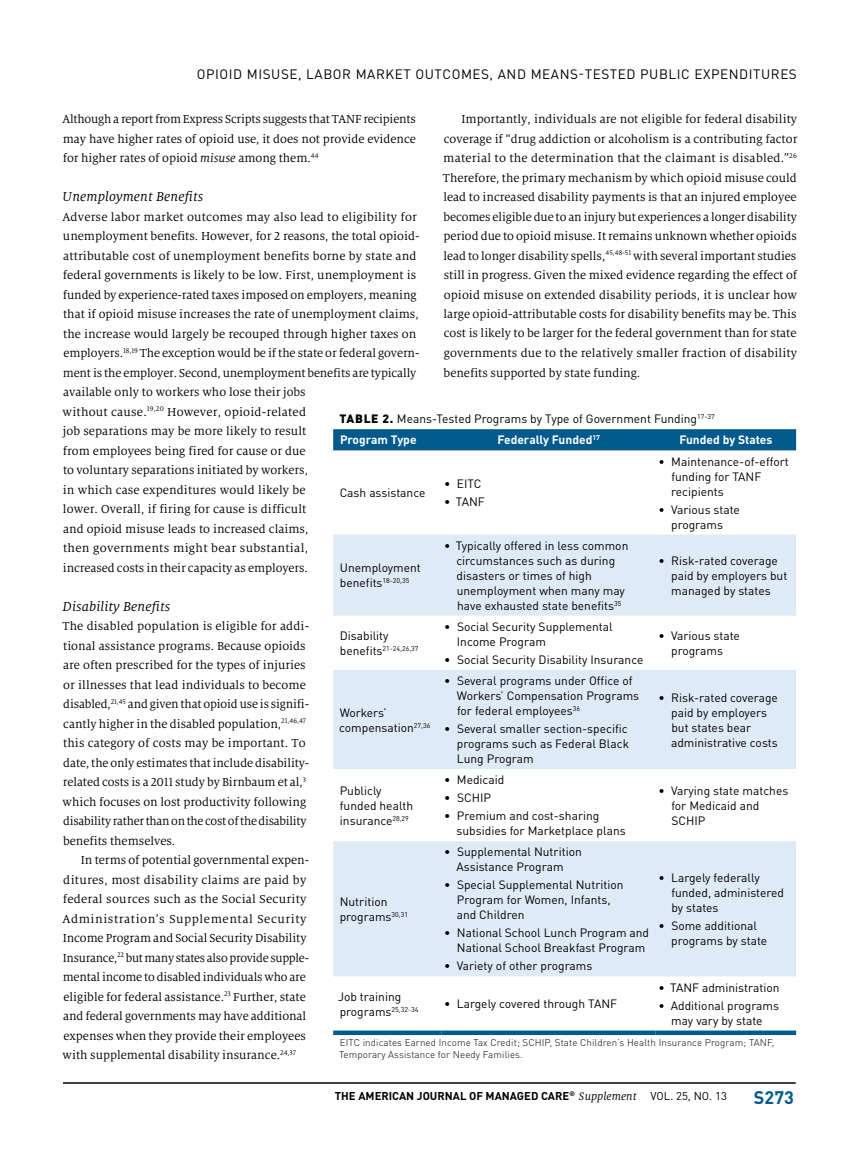
<style>
.page{position:relative;width:851px;height:1161px;background:#fff}
.page>*{position:absolute;margin:0;border:0;box-sizing:border-box;transform-origin:0 0}
.t1{font:700 18px "DINOT";color:#005a8e}
.t2{font:italic 14.25px "Milo Serif OT";letter-spacing:.01em;color:#000}
.t3{font:13.5px "DINOT";letter-spacing:.04em;color:#000}
.t4{font:12.75px/19.5px "Milo Serif OT";color:#000}
.t5{font:12px/15px "DINOT";color:#000}
.t6{font:700 12px "DINOT";color:#fff}
.t7{font:700 11.25px "DINOT";color:#000}
.t8{font:300 9.75px/12px "DINOT";letter-spacing:.01em;color:#000}
.t9{font:7.05px "DINOT";color:#000}
.s1{font-style:italic}
.s2{font-weight:900}
.s3{font-weight:700;color:#fff}
.s4{font-size:12px}
.s5{font-family:"Milo Serif OT";font-weight:400;font-style:italic;font-size:12px}
.s6{font-weight:400}
</style>
<div class="page">
<hr style="left:63px;top:1082px;width:732px;height:2px;background:#000">
<div style="left:333px;top:429px;width:463px;height:21px;background:#005a8e"></div>
<svg style="left:333px;top:535px;width:463px;height:441px;fill:#dfeaf7"></svg>
<hr style="left:333px;top:1031px;width:108px;height:4px;background:#005a8e">
<hr style="left:441px;top:1031px;width:214px;height:4px;background:#005a8e">
<hr style="left:655px;top:1031px;width:141px;height:4px;background:#005a8e">
<p class="t3" style="left:197px;top:66px;width:601px">OPIOID MISUSE, LABOR MARKET OUTCOMES, AND MEANS-TESTED PUBLIC EXPENDITURES</p>
<p class="t4" style="left:62px;top:110px;width:355px;text-align:justify">Although a report from Express Scripts suggests that TANF recipients may have higher rates of opioid use, it does not provide evidence for higher rates of opioid <span class="s1">misuse</span> among them.<sup>44</sup></p>
<p class="t2" style="left:62px;top:189px;width:143px">Unemployment Benefits</p>
<p class="t4" style="left:62px;top:207px;width:358px">Adverse labor market outcomes may also lead to eligibility for unemployment benefits. However, for 2 reasons, the total opioid&shy;attributable cost of unemployment benefits borne by state and federal governments is likely to be low. First, unemployment is funded by experience-rated taxes imposed on employers, meaning that if opioid misuse increases the rate of unemployment claims, the increase would largely be recouped through higher taxes on employers.<sup>18,19</sup> The exception would be if the state or federal govern&shy;ment is the employer. Second, unemployment benefits are typically available only to workers who lose their jobs<br>without cause.<sup>19,20</sup> However, opioid-related<br>job separations may be more likely to result<br>from employees being fired for cause or due<br>to voluntary separations initiated by workers,<br>in which case expenditures would likely be<br>lower. Overall, if firing for cause is difficult<br>and opioid misuse leads to increased claims,<br>then governments might bear substantial,<br>increased costs in their capacity as employers.</p>
<p class="t2" style="left:63px;top:599px;width:109px">Disability Benefits</p>
<p class="t4" style="left:62px;top:617px;width:248px">The disabled population is eligible for addi&shy;tional assistance programs. Because opioids are often prescribed for the types of injuries or illnesses that lead individuals to become disabled,<sup>21,45</sup> and given that opioid use is signifi&shy;cantly higher in the disabled population,<sup>21,46,47 </sup>this category of costs may be important. To date, the only estimates that include disability&shy;related costs is a 2011 study by Birnbaum et al,<sup>3 </sup>which focuses on lost productivity following disability rather than on the cost of the disability benefits themselves.</p>
<p class="t4" style="left:62px;top:851px;width:248px;text-indent:18px">In terms of potential governmental expen&shy;ditures, most disability claims are paid by federal sources such as the Social Security Administration’s Supplemental Security Income Program and Social Security Disability Insurance,<sup>22</sup> but many states also provide supple&shy;mental income to disabled individuals who are eligible for federal assistance.<sup>23</sup> Further, state and federal governments may have additional expenses when they provide their employees with supplemental disability insurance.<sup>24,37</sup></p>
<p class="t4" style="left:443px;top:110px;width:356px;text-align:justify;text-indent:18px">Importantly, individuals are not eligible for federal disability coverage if “drug addiction or alcoholism is a contributing factor material to the determination that the claimant is disabled.”<sup>26<br></sup>Therefore, the primary mechanism by which opioid misuse could lead to increased disability payments is that an injured employee becomes eligible due to an injury but experiences a longer disability period due to opioid misuse. It remains unknown whether opioids lead to longer disability spells,<sup>45,48-51</sup> with several important studies still in progress. Given the mixed evidence regarding the effect of opioid misuse on extended disability periods, it is unclear how large opioid-attributable costs for disability benefits may be. This cost is likely to be larger for the federal government than for state governments due to the relatively smaller fraction of disability benefits supported by state funding.</p>
<p class="t5" style="left:339px;top:408px;width:376px;line-height:21.1px"><span class="s2">TABLE 2.</span> Means-Tested Programs by Type of Government Funding<sup>17-37<br></sup><span class="s3">Program Type</span></p>
<p class="t6" style="left:497px;top:432px;width:104px">Federally Funded<sup>17</sup></p>
<p class="t6" style="left:679px;top:432px;width:95px">Funded by States</p>
<p class="t5" style="left:671px;top:454px;width:119px;text-indent:-13px">• Maintenance-of-effort funding for TANF recipients</p>
<p class="t5" style="left:658px;top:502px;width:83px;text-align:center">• Various state programs</p>
<p class="t5" style="left:444px;top:476px;width:39px">• EITC</p>
<p class="t5" style="left:444px;top:494px;width:42px">• TANF</p>
<p class="t5" style="left:339px;top:485px;width:87px">Cash assistance</p>
<p class="t5" style="left:456px;top:538px;width:173px;text-indent:-12px">• Typically offered in less common circumstances such as during disasters or times of high unemployment when many may have exhausted state benefits<sup>35</sup></p>
<p class="t5" style="left:671px;top:553px;width:118px;text-indent:-13px">• Risk-rated coverage paid by employers but managed by states</p>
<p class="t5" style="left:340px;top:560px;width:83px">Unemployment benefits<sup>18-20,35</sup></p>
<p class="t5" style="left:457px;top:619px;width:157px;text-indent:-13px">• Social Security Supplemental<br>Income Program</p>
<p class="t5" style="left:444px;top:652px;width:201px">• Social Security Disability Insurance</p>
<p class="t5" style="left:658px;top:628px;width:83px;text-align:center">• Various state programs</p>
<p class="t5" style="left:340px;top:628px;width:50px">Disability</p>
<p class="t9" style="left:340px;top:644px;width:80px"><span class="s4">benefits</span>21-24,26,37</p>
<p class="t5" style="left:457px;top:673px;width:184px;text-indent:-13px">• Several programs under Office of<br>Workers’ Compensation Programs for federal employees<sup>36</sup></p>
<p class="t5" style="left:457px;top:721px;width:174px;text-align:justify;text-indent:-13px">• Several smaller section-specific programs such as Federal Black Lung Program</p>
<p class="t5" style="left:671px;top:690px;width:108px;text-indent:-13px">• Risk-rated coverage paid by employers but states bear administrative costs</p>
<p class="t5" style="left:339px;top:705px;width:93px">Workers’ compensation<sup>27,36</sup></p>
<p class="t5" style="left:444px;top:772px;width:62px">• Medicaid</p>
<p class="t5" style="left:444px;top:790px;width:48px">• SCHIP</p>
<p class="t5" style="left:456px;top:808px;width:171px;text-indent:-13px">• Premium and cost-sharing subsidies for Marketplace plans</p>
<p class="t5" style="left:671px;top:783px;width:118px;text-indent:-13px">• Varying state matches for Medicaid and<br>SCHIP</p>
<p class="t5" style="left:340px;top:783px;width:75px">Publicly funded health insurance<sup>28,29</sup></p>
<p class="t5" style="left:444px;top:844px;width:139px;text-align:center">• Supplemental Nutrition<br>Assistance Program</p>
<p class="t5" style="left:456px;top:877px;width:168px;text-indent:-13px">• Special Supplemental Nutrition<br>Program for Women, Infants, and Children</p>
<p class="t5" style="left:457px;top:925px;width:194px;text-indent:-13px">• National School Lunch Program and<br>National School Breakfast Program</p>
<p class="t5" style="left:444px;top:958px;width:150px">• Variety of other programs</p>
<p class="t5" style="left:671px;top:870px;width:114px;text-indent:-13px">• Largely federally funded, administered by states</p>
<p class="t5" style="left:671px;top:918px;width:98px;text-indent:-13px">• Some additional programs by state</p>
<p class="t5" style="left:340px;top:894px;width:70px">Nutrition programs<sup>30,31</sup></p>
<p class="t5" style="left:658px;top:980px;width:123px">• TANF administration</p>
<p class="t5" style="left:658px;top:998px;width:122px;text-align:center">• Additional programs may vary by state</p>
<p class="t8" style="left:339px;top:1037px;width:437px">EITC indicates Earned Income Tax Credit; SCHIP, State Children’s Health Insurance Program; TANF,<br>Temporary Assistance for Needy Families.</p>
<p class="t5" style="left:338px;top:989px;width:82px">Job training programs<sup>25,32-34</sup></p>
<p class="t5" style="left:444px;top:996px;width:174px">• Largely covered through TANF</p>
<p class="t7" style="left:335px;top:1089px;width:393px">THE AMERICAN JOURNAL OF MANAGED CARE<sup>®</sup> <span class="s5">Supplement</span> <span class="s6">VOL. 25, NO. 13</span></p>
<h1 class="t1" style="left:753px;top:1086px;width:41px">S273</h1>
</div>
